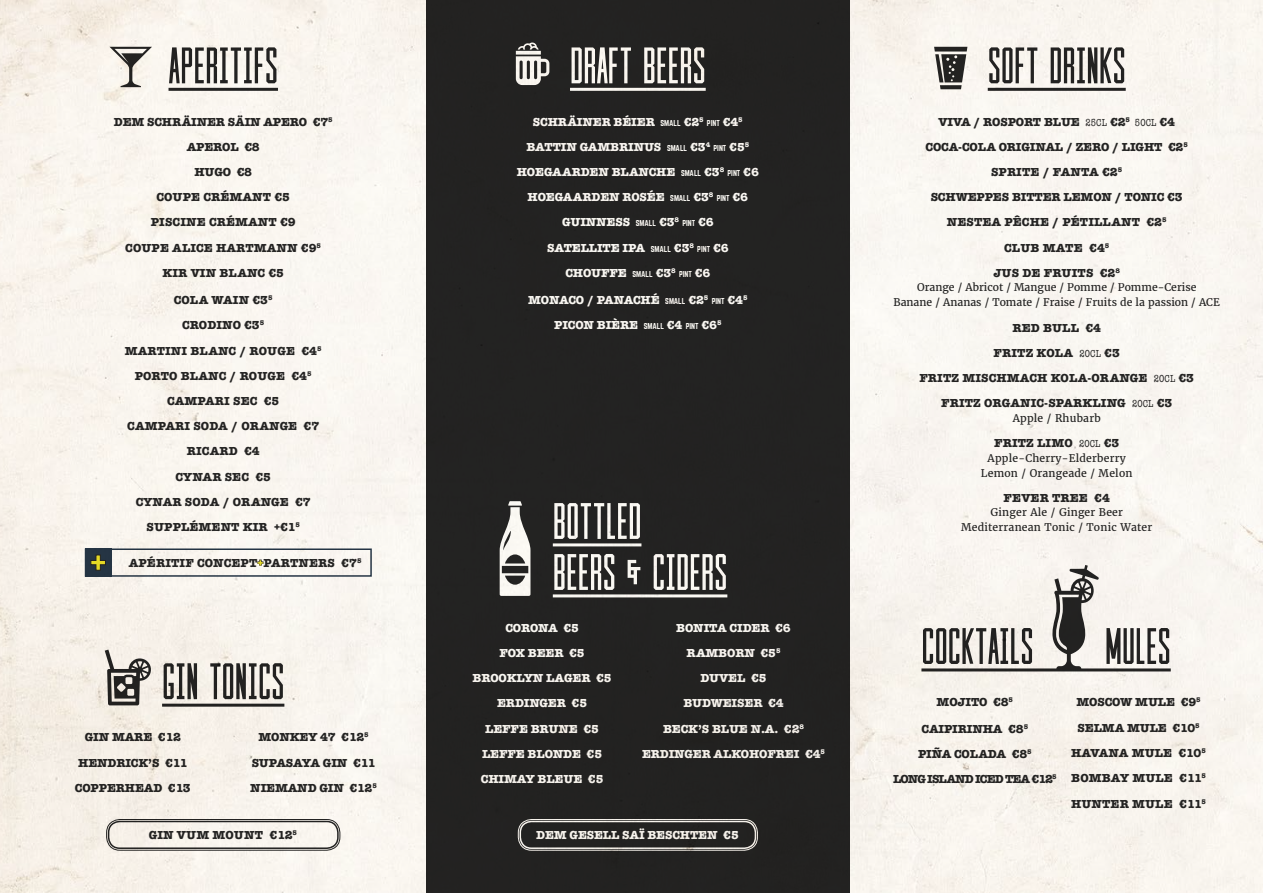
<style>
.page{position:relative;width:1263px;height:893px;background:#fff}
.page>*{position:absolute;margin:0;border:0;box-sizing:border-box;transform-origin:0 0}
.t1{font:condensed 51px "Cast Iron";color:#242424}
.t2{font:condensed 51px/51px "Cast Iron";color:#fff}
.t3{font:700 12px/25.2px "American Typewriter";letter-spacing:.01em;color:#242424;text-align:center}
.t4{font:700 12px/25.2px "American Typewriter";letter-spacing:-.01em;color:#fff;text-align:center}
.t5{font:700 12px/25.2px "American Typewriter";letter-spacing:-.01em;color:#242424;text-align:center}
.t6{font:700 12px/25.2px "American Typewriter";letter-spacing:-.025em;color:#242424;text-align:center}
.t7{font:10.5px/15px "Merriweather";letter-spacing:.02em;color:#242424;text-align:center}
.t8{font:10.5px/15px "Merriweather";color:#242424;text-align:center}
.t9{font:7.5px "Norwester";color:#fff}
.s1{color:#ece328}
.s2{font-family:"Norwester";font-weight:400;font-size:7.5px}
.s3{font-family:"American Typewriter";font-weight:700;font-size:12px}
.s4{font-weight:400;font-stretch:condensed;font-size:10.5px}
</style>
<div class="page">
<img style="left:0;top:0;width:1263px;height:893px">
<h1 class="t1" style="left:169px;top:36px;width:111px">APERITIFS</h1>
<p class="t3" style="left:114px;top:109px;width:220px">DEM SCHRÄINER SÄIN APERO €7<sup>5<br></sup>APEROL €8<br>HUGO €8<br>COUPE CRÉMANT €5<br>PISCINE CRÉMANT €9<br>COUPE ALICE HARTMANN €9<sup>5<br></sup>KIR VIN BLANC €5</p>
<p class="t3" style="left:125px;top:287px;width:198px">COLA WAIN €3<sup>5<br></sup>CRODINO €3<sup>5<br></sup>MARTINI BLANC / ROUGE €4<sup>5<br></sup>PORTO BLANC / ROUGE €4<sup>5<br></sup>CAMPARI SEC €5<br>CAMPARI SODA / ORANGE €7<br>RICARD €4<br>CYNAR SEC €5<br>CYNAR SODA / ORANGE €7<br>SUPPLÉMENT KIR +€1<sup>5</sup></p>
<p class="t3" style="left:129px;top:550px;width:234px">APÉRITIF CONCEPT<span class="s1">+</span>PARTNERS €7<sup>5</sup></p>
<h1 class="t1" style="left:162px;top:652px;width:124px">GIN TONICS</h1>
<p class="t5" style="left:75px;top:725px;width:117px">GIN MARE €12<br>HENDRICK’S €11<br>COPPERHEAD €13</p>
<p class="t5" style="left:250px;top:725px;width:128px">MONKEY 47 €12<sup>5<br></sup>SUPASAYA GIN €11<br>NIEMAND GIN €12<sup>5</sup></p>
<p class="t3" style="left:149px;top:822px;width:150px">GIN VUM MOUNT €12<sup>5</sup></p>
<h1 class="t2" style="left:570px;top:40px;width:137px">DRAFT BEERS</h1>
<p class="t4" style="left:533px;top:109px;width:172px">SCHRÄINER BÉIER <span class="s2">SMALL</span> €2<sup>5</sup></p>
<p class="t9" style="left:707px;top:119px;width:37px">PINT <span class="s3">€4</span><sup>5</sup></p>
<p class="t4" style="left:526px;top:134px;width:185px">BATTIN GAMBRINUS <span class="s2">SMALL</span> €3<sup>4</sup></p>
<p class="t9" style="left:713px;top:144px;width:37px">PINT <span class="s3">€5</span><sup>5</sup></p>
<p class="t4" style="left:517px;top:159px;width:209px">HOEGAARDEN BLANCHE <span class="s2">SMALL</span> €3<sup>8</sup></p>
<p class="t9" style="left:727px;top:169px;width:33px">PINT <span class="s3">€6</span></p>
<p class="t4" style="left:528px;top:185px;width:187px">HOEGAARDEN ROSÉE <span class="s2">SMALL</span> €3<sup>8</sup></p>
<p class="t9" style="left:717px;top:195px;width:33px">PINT <span class="s3">€6</span></p>
<p class="t4" style="left:562px;top:210px;width:119px">GUINNESS <span class="s2">SMALL</span> €3<sup>8</sup></p>
<p class="t9" style="left:682px;top:220px;width:33px">PINT <span class="s3">€6</span></p>
<p class="t4" style="left:547px;top:235px;width:148px">SATELLITE IPA <span class="s2">SMALL</span> €3<sup>8</sup></p>
<p class="t9" style="left:697px;top:245px;width:33px">PINT <span class="s3">€6</span></p>
<p class="t4" style="left:565px;top:260px;width:112px">CHOUFFE <span class="s2">SMALL</span> €3<sup>8</sup></p>
<p class="t9" style="left:679px;top:270px;width:33px">PINT <span class="s3">€6</span></p>
<p class="t4" style="left:528px;top:287px;width:182px">MONACO / PANACHÉ <span class="s2">SMALL</span> €2<sup>5</sup></p>
<p class="t9" style="left:712px;top:298px;width:37px">PINT <span class="s3">€4</span><sup>5</sup></p>
<p class="t4" style="left:554px;top:313px;width:130px">PICON BIÈRE <span class="s2">SMALL</span> €4</p>
<p class="t9" style="left:686px;top:323px;width:37px">PINT <span class="s3">€6</span><sup>5</sup></p>
<h1 class="t2" style="left:553px;top:496px;width:176px">BOTTLED<br>BEERS &amp; CIDERS</h1>
<p class="t4" style="left:473px;top:615px;width:141px">CORONA €5<br>FOX BEER €5<br>BROOKLYN LAGER €5<br>ERDINGER €5<br>LEFFE BRUNE €5<br>LEFFE BLONDE €5<br>CHIMAY BLEUE €5</p>
<p class="t4" style="left:642px;top:615px;width:185px">BONITA CIDER €6<br>RAMBORN €5<sup>5<br></sup>DUVEL €5<br>BUDWEISER €4<br>BECK’S BLUE N.A. €2<sup>8<br></sup>ERDINGER ALKOHOFREI €4<sup>5</sup></p>
<p class="t4" style="left:536px;top:822px;width:204px">DEM GESELL SAÏ BESCHTEN €5</p>
<h1 class="t1" style="left:988px;top:36px;width:139px">SOFT DRINKS</h1>
<p class="t5" style="left:925px;top:109px;width:264px">VIVA / ROSPORT BLUE <span class="s4">25CL</span> €2<sup>5</sup> <span class="s4">50CL</span> €4<br>COCA-COLA ORIGINAL / ZERO / LIGHT €2<sup>5<br></sup>SPRITE / FANTA €2<sup>5<br></sup>SCHWEPPES BITTER LEMON / TONIC €3<br>NESTEA PÊCHE / PÉTILLANT €2<sup>5<br></sup>CLUB MATE €4<sup>5<br></sup>JUS DE FRUITS €2<sup>8</sup></p>
<p class="t8" style="left:893px;top:280px;width:328px">Orange / Abricot / Mangue / Pomme / Pomme-Cerise<br>Banane / Ananas / Tomate / Fraise / Fruits de la passion / ACE</p>
<p class="t3" style="left:919px;top:315px;width:276px">RED BULL €4<br>FRITZ KOLA <span class="s4">20CL</span> €3<br>FRITZ MISCHMACH KOLA-ORANGE <span class="s4">20CL</span> €3<br>FRITZ ORGANIC-SPARKLING <span class="s4">20CL</span> €3</p>
<p class="t7" style="left:1013px;top:411px;width:90px">Apple / Rhubarb</p>
<p class="t3" style="left:994px;top:430px;width:127px">FRITZ LIMO <span class="s4">20CL</span> €3</p>
<p class="t7" style="left:981px;top:450px;width:153px">Apple-Cherry-Elderberry<br>Lemon / Orangeade / Melon</p>
<p class="t3" style="left:1004px;top:485px;width:108px">FEVER TREE €4</p>
<p class="t7" style="left:961px;top:505px;width:193px">Ginger Ale / Ginger Beer<br>Mediterranean Tonic / Tonic Water</p>
<h1 class="t1" style="left:921px;top:616px;width:114px">COCKTAILS</h1>
<h1 class="t1" style="left:1105px;top:616px;width:67px">MULES</h1>
<p class="t3" style="left:936px;top:690px;width:78px">MOJITO €8<sup>5</sup></p>
<p class="t6" style="left:893px;top:716px;width:165px">CAIPIRINHA €8<sup>5<br></sup>PIÑA COLADA €8<sup>5<br></sup>LONG ISLAND ICED TEA €12<sup>5</sup></p>
<p class="t5" style="left:1071px;top:689px;width:137px">MOSCOW MULE €9<sup>5<br></sup>SELMA MULE €10<sup>5<br></sup>HAVANA MULE €10<sup>5<br></sup>BOMBAY MULE €11<sup>5<br></sup>HUNTER MULE €11<sup>5</sup></p>
</div>
